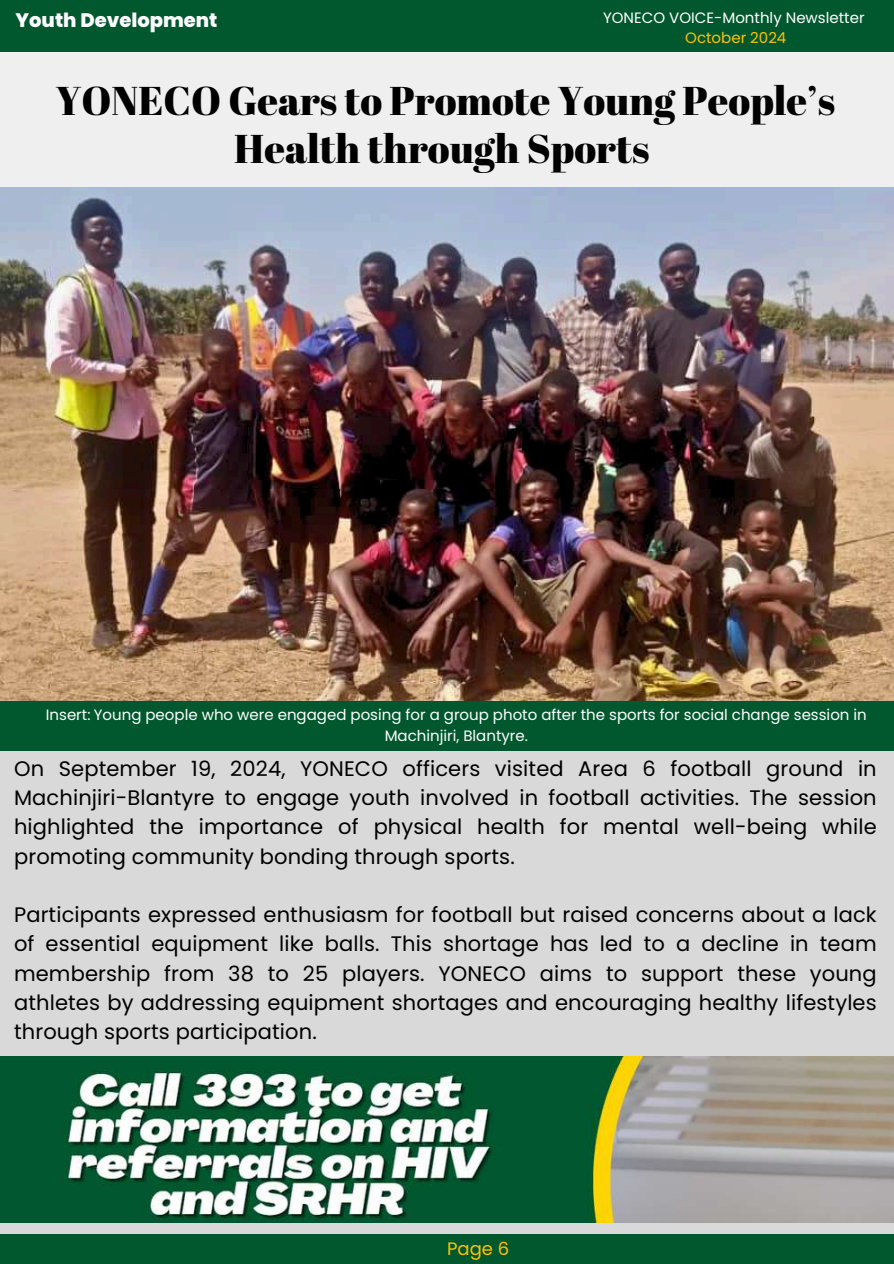
<style>
.page{position:relative;width:894px;height:1264px;background:#fff}
.page>*{position:absolute;margin:0;border:0;box-sizing:border-box;transform-origin:0 0}
.t1{font:40.05px/47.2px "Abril Fatface";color:#000;text-align:center}
.t2{font:21px/29.2px "Poppins";letter-spacing:.005em;color:#000;text-align:justify}
.t3{font:800 19.5px "Poppins";color:#fff}
.t4{font:18px "Poppins";color:#ffc107}
.t5{font:15px/20.2px "Poppins";color:#fff;text-align:center}
.t6{font:15px "Poppins";color:#ffc107}
</style>
<div class="page">
<div style="left:0;top:0;width:893px;height:1263px;background:#d9d9d9"></div>
<div style="left:0;top:0;width:893px;height:52px;background:#01582e"></div>
<div style="left:0;top:1234px;width:893px;height:29px;background:#01582e"></div>
<div style="left:0;top:52px;width:893px;height:135px;background:#efefef"></div>
<img style="left:0;top:187px;width:893px;height:513px">
<div style="left:0;top:701px;width:893px;height:50px;background:#01582e"></div>
<img style="left:0;top:1056px;width:893px;height:166px">
<p class="t3" style="left:16px;top:6px;width:203px">Youth Development</p>
<p class="t5" style="left:603px;top:7px;width:263px">YONECO VOICE-Monthly Newsletter</p>
<p class="t6" style="left:685px;top:27px;width:103px">October 2024</p>
<h1 class="t1" style="left:56px;top:76px;width:780px">YONECO Gears to Promote Young People’s<br>Health through Sports</h1>
<p class="t5" style="left:46px;top:705px;width:822px">Insert: Young people who were engaged posing for a group photo after the sports for social change session in<br>Machinjiri, Blantyre.</p>
<p class="t2" style="left:14px;top:754px;width:863px">On September 19, 2024, YONECO officers visited Area 6 football ground in Machinjiri-Blantyre to engage youth involved in football activities. The session highlighted the importance of physical health for mental well-being while promoting community bonding through sports.</p>
<p class="t2" style="left:14px;top:900px;width:863px">Participants expressed enthusiasm for football but raised concerns about a lack of essential equipment like balls. This shortage has led to a decline in team membership from 38 to 25 players. YONECO aims to support these young athletes by addressing equipment shortages and encouraging healthy lifestyles through sports participation.</p>
<p class="t4" style="left:447px;top:1236px;width:64px">Page 6</p>
</div>
